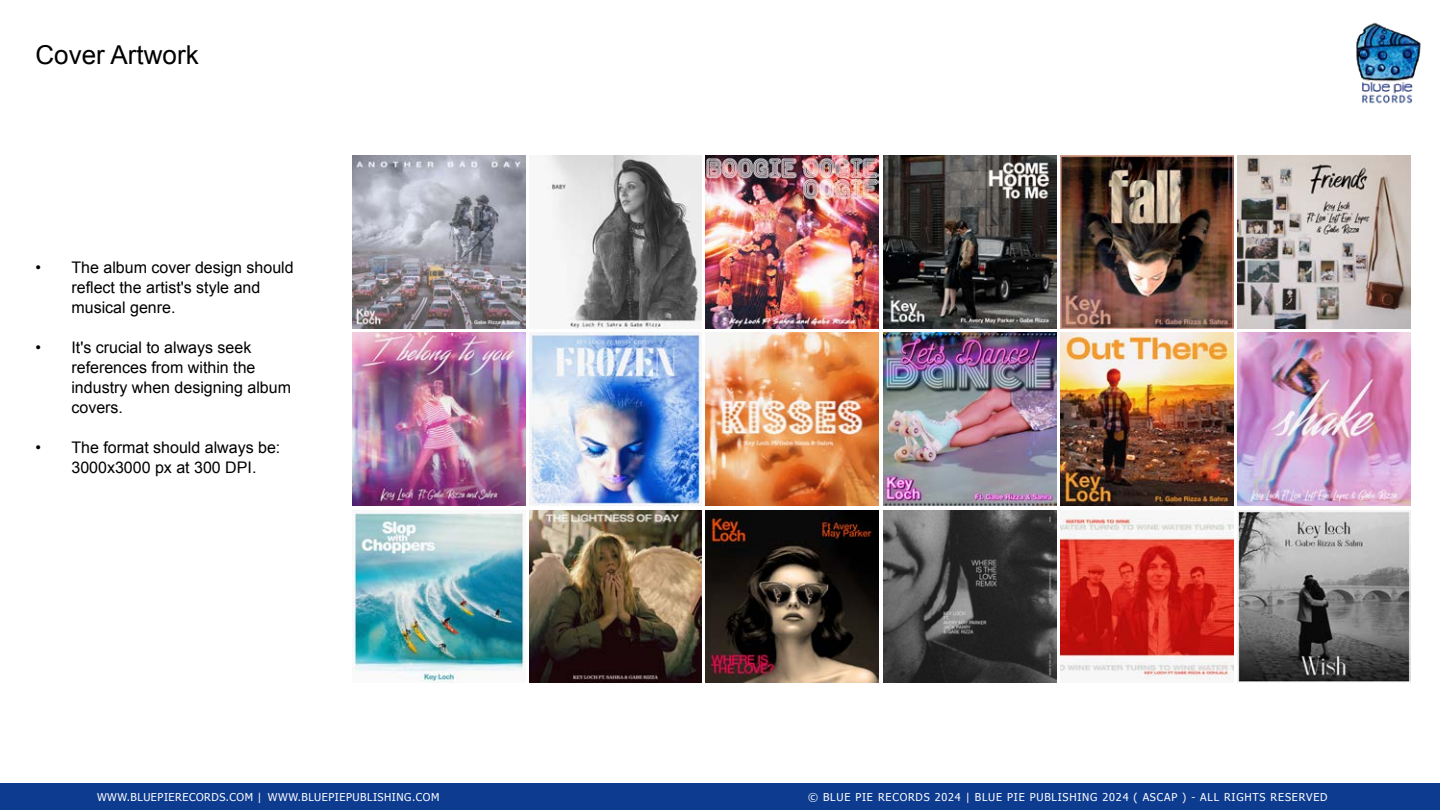
<style>
.page{position:relative;width:1440px;height:810px;background:#fff}
.page>*{position:absolute;margin:0;border:0;box-sizing:border-box;transform-origin:0 0}
.t1{font:26px "Arial";color:#000}
.t2{font:16px/20px "Arial";color:#000}
.t3{font:10.8px "Tahoma";letter-spacing:.075em;color:#fff}
.t4{font:10.8px "Tahoma";letter-spacing:.05em;color:#fff}
</style>
<div class="page">
<div style="left:0;top:784px;width:1440px;height:26px;background:#0d3b90"></div>
<img style="left:353px;top:156px;width:172px;height:173px">
<img style="left:546px;top:156px;width:156px;height:173px">
<img style="left:706px;top:156px;width:173px;height:173px">
<img style="left:883px;top:156px;width:173px;height:173px">
<img style="left:1060px;top:156px;width:173px;height:173px">
<img style="left:1237px;top:156px;width:173px;height:173px">
<img style="left:353px;top:333px;width:172px;height:172px">
<img style="left:706px;top:333px;width:173px;height:172px">
<img style="left:883px;top:333px;width:173px;height:172px">
<img style="left:1060px;top:333px;width:173px;height:172px">
<img style="left:1237px;top:333px;width:173px;height:172px">
<img style="left:353px;top:510px;width:172px;height:173px">
<img style="left:529px;top:510px;width:173px;height:173px">
<img style="left:706px;top:510px;width:173px;height:173px">
<img style="left:883px;top:510px;width:173px;height:173px">
<img style="left:1237px;top:510px;width:173px;height:173px">
<img style="left:1060px;top:510px;width:173px;height:169px">
<img style="left:529px;top:333px;width:173px;height:172px">
<img style="left:1356px;top:22px;width:65px;height:82px">
<h1 class="t1" style="left:35px;top:37px;width:165px">Cover Artwork</h1>
<p class="t2" style="left:71px;top:257px;width:224px;text-indent:-36px">• The album cover design should reflect the artist's style and musical genre.</p>
<p class="t2" style="left:71px;top:337px;width:221px;text-indent:-36px">• It's crucial to always seek references from within the industry when designing album covers.</p>
<p class="t2" style="left:71px;top:437px;width:210px;text-indent:-36px">• The format should always be:<br>3000x3000 px at 300 DPI.</p>
<p class="t4" style="left:97px;top:790px;width:344px">WWW.BLUEPIERECORDS.COM | WWW.BLUEPIEPUBLISHING.COM</p>
<p class="t3" style="left:808px;top:790px;width:521px">© BLUE PIE RECORDS 2024 | BLUE PIE PUBLISHING 2024 ( ASCAP ) - ALL RIGHTS RESERVED</p>
</div>
